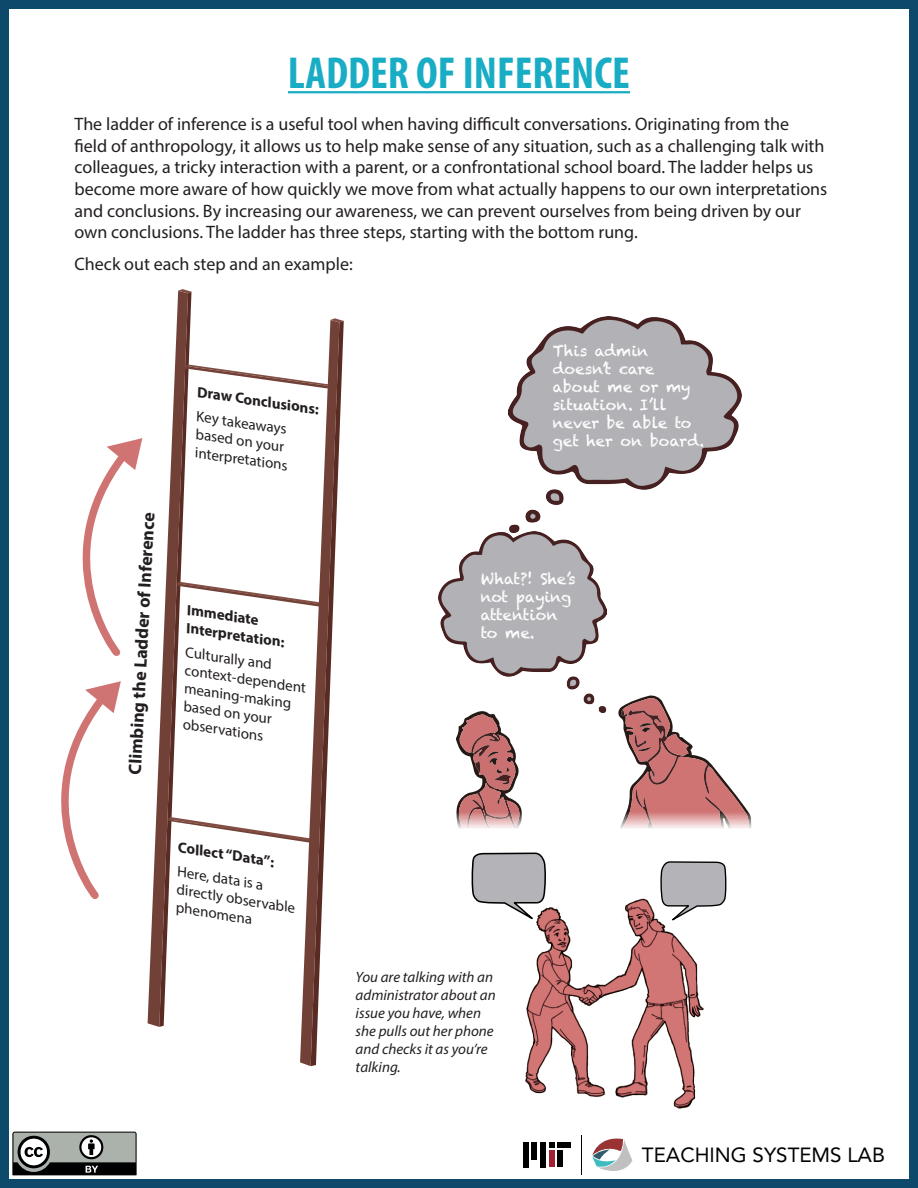
<style>
.page{position:relative;width:918px;height:1188px;background:#fff}
.page>*{position:absolute;margin:0;border:0;box-sizing:border-box;transform-origin:0 0}
.t1{font:700 condensed 45px "Myriad Pro";color:#18adc4}
.t2{font:20.55px "Avenir LT Std";color:#000}
.t3{font:18px/21.6px "Myriad Pro";color:#231f20}
.t4{font:700 18px "Myriad Pro";color:#231f20}
.t5{font:15px/18px "Chalkduster";color:#fff}
.t6{font:15px/18px "Myriad Pro";color:#231f20}
.t7{font:italic 15px/18px "Myriad Pro";color:#231f20}
.t8{font:700 15px/18px "Myriad Pro";color:#231f20}
.t9{font:14.85px/17.9px "Myriad Pro";color:#231f20}
.t10{font:700 14.85px "Myriad Pro";color:#231f20}
</style>
<div class="page">
<div style="left:0;top:0;width:918px;height:1188px;border:9px solid #0c496b"></div>
<svg style="left:148px;top:289px;width:196px;height:777px"></svg>
<svg style="left:61px;top:681px;width:60px;height:218px"></svg>
<svg style="left:82px;top:438px;width:60px;height:218px"></svg>
<hr style="left:288px;top:91px;width:342px;height:2px;background:#18adc4">
<img style="left:525px;top:871px;width:179px;height:238px">
<svg style="left:661px;top:861px;width:65px;height:60px"></svg>
<svg style="left:472px;top:852px;width:74px;height:67px"></svg>
<svg style="left:600px;top:697px;width:150px;height:132px"></svg>
<svg style="left:456px;top:714px;width:66px;height:115px"></svg>
<img style="left:509px;top:316px;width:233px;height:216px">
<img style="left:438px;top:532px;width:169px;height:180px">
<svg style="left:592px;top:1138px;width:40px;height:33px"></svg>
<div style="left:558px;top:1142px;width:13px;height:5px;background:#000"></div>
<div style="left:532px;top:1142px;width:5px;height:17px;background:#000"></div>
<div style="left:540px;top:1142px;width:6px;height:25px;background:#000"></div>
<div style="left:523px;top:1142px;width:5px;height:25px;background:#000"></div>
<div style="left:558px;top:1151px;width:5px;height:16px;background:#000"></div>
<svg style="left:549px;top:1142px;width:5px;height:5px"></svg>
<div style="left:549px;top:1151px;width:5px;height:16px;background:#a31f34"></div>
<hr style="left:581px;top:1136px;width:1px;height:39px;background:#000">
<svg style="left:12px;top:1132px;width:125px;height:43px;background:#757976"></svg>
<p class="t1" style="left:288px;top:45px;width:344px">LADDER OF INFERENCE</p>
<p class="t3" style="left:75px;top:113px;width:754px">The ladder of inference is a useful tool when having difficult conversations. Originating from the<br>field of anthropology, it allows us to help make sense of any situation, such as a challenging talk with colleagues, a tricky interaction with a parent, or a confrontational school board. The ladder helps us become more aware of how quickly we move from what actually happens to our own interpretations and conclusions. By increasing our awareness, we can prevent ourselves from being driven by our own conclusions. The ladder has three steps, starting with the bottom rung.</p>
<p class="t3" style="left:75px;top:253px;width:280px">Check out each step and an example:</p>
<p class="t4" style="left:123px;top:774px;width:264px;rotate:-87deg">Climbing the Ladder of Inference</p>
<p class="t8" style="left:199px;top:383px;width:124px;rotate:8deg">Draw Conclusions:</p>
<p class="t6" style="left:198px;top:407px;width:99px;rotate:8deg">Key takeaways based on your interpretations</p>
<p class="t8" style="left:189px;top:601px;width:103px;rotate:8deg">Immediate<br>Interpretation:</p>
<p class="t6" style="left:187px;top:643px;width:89px;rotate:8deg">Culturally and</p>
<p class="t6" style="left:187px;top:661px;width:124px;rotate:8deg">context-dependent</p>
<p class="t6" style="left:186px;top:679px;width:110px;rotate:8deg">meaning-making</p>
<p class="t6" style="left:185px;top:697px;width:91px;rotate:8deg">based on your</p>
<p class="t6" style="left:185px;top:715px;width:83px;rotate:8deg">observations</p>
<p class="t10" style="left:180px;top:837px;width:99px;rotate:9deg">Collect “Data”:</p>
<p class="t9" style="left:179px;top:862px;width:124px;rotate:9deg">Here, data is a directly observable phenomena</p>
<p class="t5" style="left:553px;top:342px;width:153px">This admin doesn’t care about me or my situation. I’ll never be able to get her on board.</p>
<p class="t5" style="left:481px;top:570px;width:97px">What?! She’s not paying attention to me.</p>
<p class="t7" style="left:356px;top:968px;width:142px">You are talking with an administrator about an issue you have, when she pulls out her phone and checks it as you’re talking.</p>
<p class="t2" style="left:642px;top:1143px;width:245px">TEACHING SYSTEMS LAB</p>
</div>
